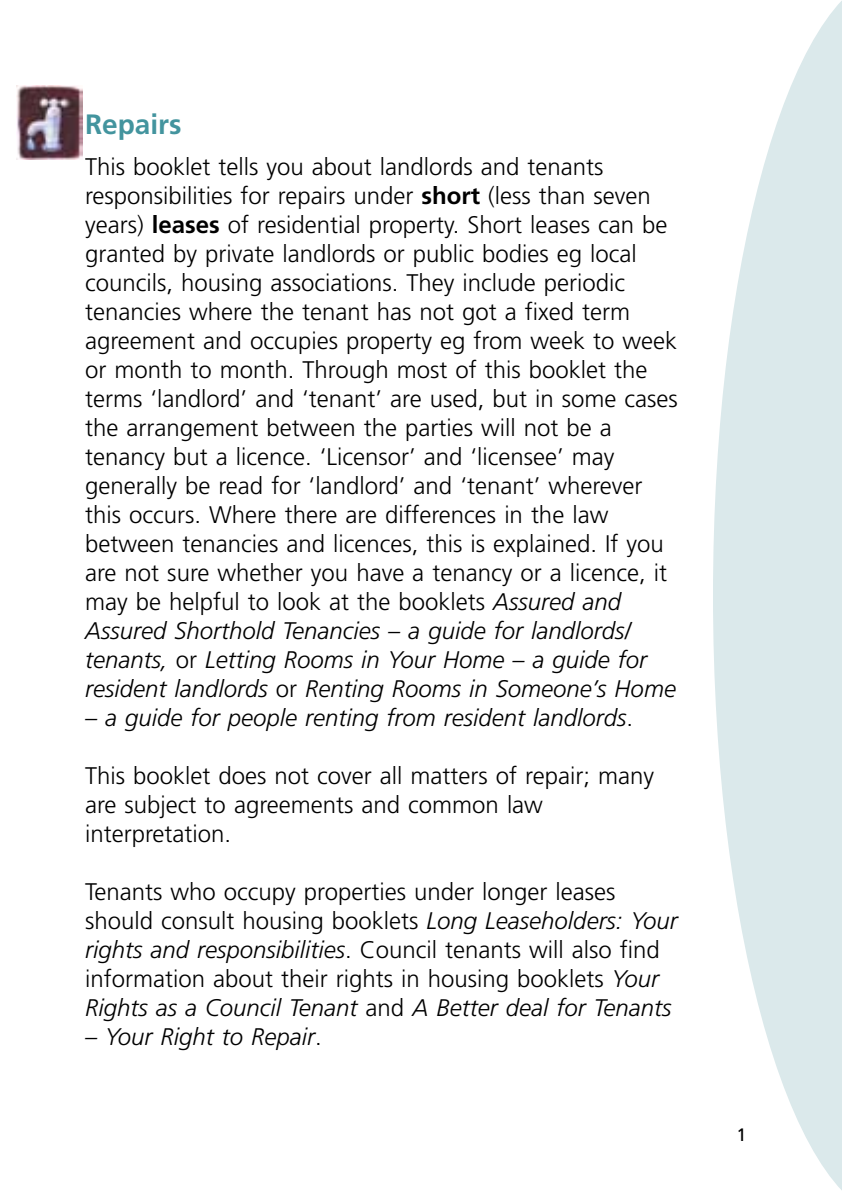
<style>
.page{position:relative;width:842px;height:1191px;background:#fff}
.page>*{position:absolute;margin:0;border:0;box-sizing:border-box;transform-origin:0 0}
.t1{font:700 28px "Frutiger LT Std";color:#43949e}
.t2{font:300 24px/29px "Frutiger LT Std";color:#000}
.t3{font:italic 300 24px "Frutiger LT Std";color:#000}
.t4{font:18px "Frutiger LT Std";color:#000}
.s1{font-weight:700}
.s2{font-style:italic}
.s3{font-style:normal}
</style>
<div class="page">
<img style="left:16px;top:86px;width:67px;height:73px">
<svg style="left:713px;top:1px;width:129px;height:1189px;fill:#dbe9eb"></svg>
<p class="t1" style="left:85px;top:108px;width:98px">Repairs</p>
<p class="t2" style="left:85px;top:152px;width:594px">This booklet tells you about landlords and tenants responsibilities for repairs under <span class="s1">short</span> (less than seven years) <span class="s1">leases</span> of residential property. Short leases can be granted by private landlords or public bodies eg local councils, housing associations. They include periodic tenancies where the tenant has not got a fixed term agreement and occupies property eg from week to week or month to month. Through most of this booklet the terms ‘landlord’ and ‘tenant’ are used, but in some cases the arrangement between the parties will not be a tenancy but a licence. ‘Licensor’ and ‘licensee’ may generally be read for ‘landlord’ and ‘tenant’ wherever this occurs. Where there are differences in the law between tenancies and licences, this is explained. If you are not sure whether you have a tenancy or a licence, it may be helpful to look at the booklets <span class="s2">Assured and Assured Shorthold Tenancies – a guide for landlords/ tenants,</span> or <span class="s2">Letting Rooms in Your Home – a guide for resident landlords</span> or <span class="s2">Renting Rooms in Someone’s Home</span></p>
<p class="t3" style="left:85px;top:704px;width:550px">– a guide for people renting from resident landlords<span class="s3">.</span></p>
<p class="t2" style="left:85px;top:761px;width:570px">This booklet does not cover all matters of repair; many are subject to agreements and common law interpretation.</p>
<p class="t2" style="left:85px;top:877px;width:594px">Tenants who occupy properties under longer leases should consult housing booklets <span class="s2">Long Leaseholders: Your rights and responsibilities</span>. Council tenants will also find information about their rights in housing booklets <span class="s2">Your Rights as a Council Tenant</span> and <span class="s2">A Better deal for Tenants</span></p>
<p class="t3" style="left:85px;top:1023px;width:238px">– Your Right to Repair<span class="s3">.</span></p>
<p class="t4" style="left:736px;top:1124px;width:12px">1</p>
</div>
